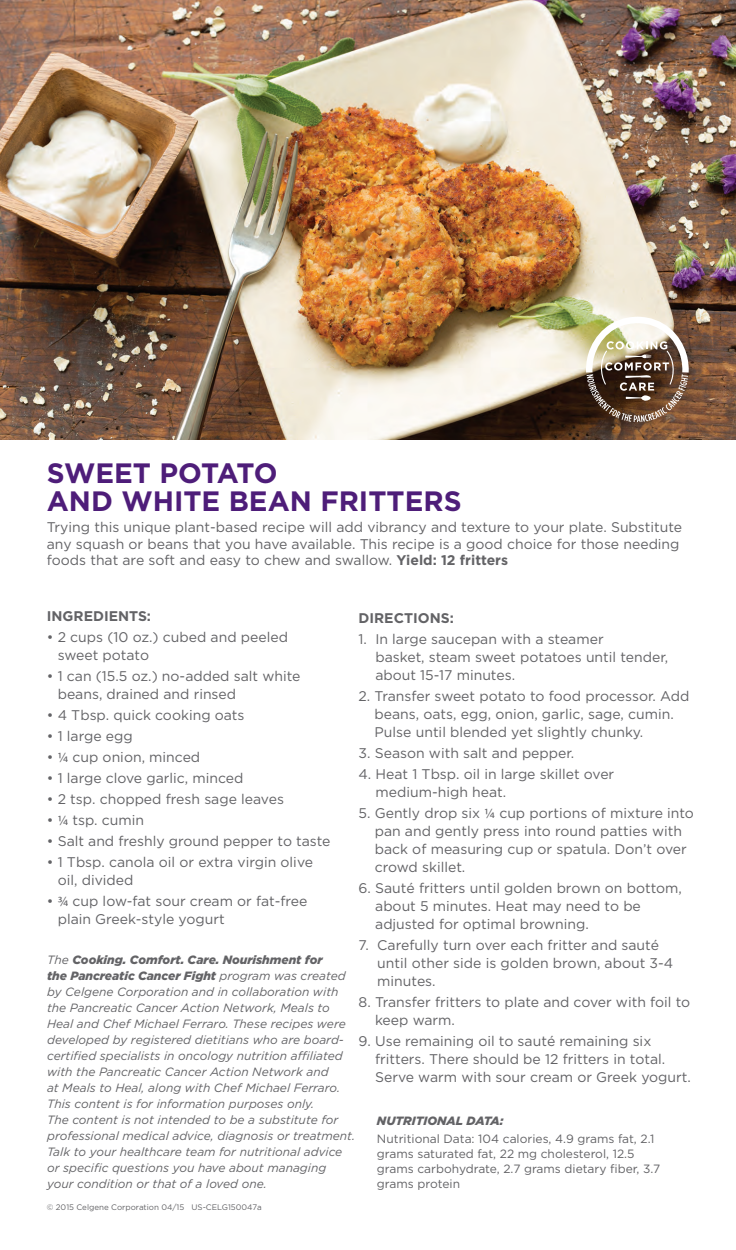
<style>
.page{position:relative;width:736px;height:1250px;background:#fff}
.page>*{position:absolute;margin:0;border:0;box-sizing:border-box;transform-origin:0 0}
.t1{font:700 28px/28px "Gotham";color:#4e1d79}
.t2{font:14px/18px "Gotham";color:#636366}
.t3{font:700 14px "Gotham";color:#636366}
.t4{font:italic 12px/16px "Gotham";color:#636366}
.t5{font:12px/15px "Gotham";color:#636366}
.t6{font:italic 900 12px "Gotham";color:#636366}
.t7{font:8px "Gotham";color:#636366}
.s1{font-weight:700}
.s2{font-family:"Myriad Pro"}
.s3{font-weight:900}
</style>
<div class="page">
<img style="left:0;top:0;width:736px;height:440px">
<img style="left:585px;top:316px;width:105px;height:106px">
<p class="t1" style="left:47px;top:458px;width:416px">SWEET POTATO<br>AND WHITE BEAN FRITTERS</p>
<p class="t2" style="left:47px;top:518px;width:637px;line-height:17px">Trying this unique plant-based recipe will add vibrancy and texture to your plate. Substitute any squash or beans that you have available. This recipe is a good choice for those needing foods that are soft and easy to chew and swallow. <span class="s1">Yield: 12 fritters</span></p>
<p class="t3" style="left:47px;top:608px;width:106px">INGREDIENTS:</p>
<p class="t2" style="left:58px;top:628px;width:232px;text-indent:-11px">• 2 cups (10 oz.) cubed and peeled sweet potato</p>
<p class="t2" style="left:58px;top:667px;width:244px;text-indent:-11px">• 1 can (15.5 oz.) no-added salt white beans, drained and rinsed</p>
<p class="t2" style="left:47px;top:706px;width:199px">• 4 Tbsp. quick cooking oats</p>
<p class="t2" style="left:47px;top:727px;width:87px">• 1 large egg</p>
<p class="t2" style="left:47px;top:748px;width:155px">• <span class="s2">1/4</span> cup onion, minced</p>
<p class="t2" style="left:47px;top:769px;width:198px">• 1 large clove garlic, minced</p>
<p class="t2" style="left:47px;top:790px;width:239px">• 2 tsp. chopped fresh sage leaves</p>
<p class="t2" style="left:47px;top:811px;width:99px">• <span class="s2">1/4</span> tsp. cumin</p>
<p class="t2" style="left:47px;top:832px;width:285px">• Salt and freshly ground pepper to taste</p>
<p class="t2" style="left:58px;top:853px;width:257px;text-indent:-11px">• 1 Tbsp. canola oil or extra virgin olive oil, divided</p>
<p class="t2" style="left:58px;top:892px;width:251px;text-indent:-11px">• <span class="s2">3/4</span> cup low-fat sour cream or fat-free plain Greek-style yogurt</p>
<p class="t3" style="left:359px;top:610px;width:97px">DIRECTIONS:</p>
<p class="t2" style="left:375px;top:630px;width:294px;text-indent:-17px">1. In large saucepan with a steamer<br>basket, steam sweet potatoes until tender, about 15-17 minutes.</p>
<p class="t2" style="left:375px;top:687px;width:316px;text-indent:-16px">2. Transfer sweet potato to food processor. Add beans, oats, egg, onion, garlic, sage, cumin.<br>Pulse until blended yet slightly chunky.</p>
<p class="t2" style="left:359px;top:744px;width:217px">3. Season with salt and pepper.</p>
<p class="t2" style="left:376px;top:765px;width:240px;text-indent:-17px">4. Heat 1 Tbsp. oil in large skillet over medium-high heat.</p>
<p class="t2" style="left:375px;top:804px;width:321px;text-indent:-16px">5. Gently drop six <span class="s2">1/4</span> cup portions of mixture into pan and gently press into round patties with back of measuring cup or spatula. Don’t over crowd skillet.</p>
<p class="t2" style="left:375px;top:879px;width:308px;text-indent:-17px">6. Sauté fritters until golden brown on bottom, about 5 minutes. Heat may need to be adjusted for optimal browning.</p>
<p class="t2" style="left:377px;top:936px;width:297px;text-indent:-19px">7. Carefully turn over each fritter and sauté until other side is golden brown, about 3-4 minutes.</p>
<p class="t2" style="left:375px;top:993px;width:317px;text-indent:-16px">8. Transfer fritters to plate and cover with foil to keep warm.</p>
<p class="t2" style="left:375px;top:1032px;width:317px;text-indent:-17px">9. Use remaining oil to sauté remaining six fritters. There should be 12 fritters in total.<br>Serve warm with sour cream or Greek yogurt.</p>
<p class="t4" style="left:47px;top:952px;width:309px">The <span class="s3">Cooking. Comfort. Care. Nourishment for<br>the Pancreatic Cancer Fight</span> program was created by Celgene Corporation and in collaboration with the Pancreatic Cancer Action Network, Meals to Heal and Chef Michael Ferraro. These recipes were developed by registered dietitians who are board&shy;certified specialists in oncology nutrition affiliated with the Pancreatic Cancer Action Network and<br>at Meals to Heal, along with Chef Michael Ferraro.<br>This content is for information purposes only.<br>The content is not intended to be a substitute for professional medical advice, diagnosis or treatment.<br>Talk to your healthcare team for nutritional advice or specific questions you have about managing your condition or that of a loved one.</p>
<p class="t6" style="left:377px;top:1114px;width:128px">NUTRITIONAL DATA:</p>
<p class="t5" style="left:377px;top:1131px;width:285px">Nutritional Data: 104 calories, 4.9 grams fat, 2.1 grams saturated fat, 22 mg cholesterol, 12.5 grams carbohydrate, 2.7 grams dietary fiber, 3.7 grams protein</p>
<p class="t7" style="left:47px;top:1203px;width:216px">© 2015 Celgene Corporation 04/15 US-CELG150047a</p>
</div>
